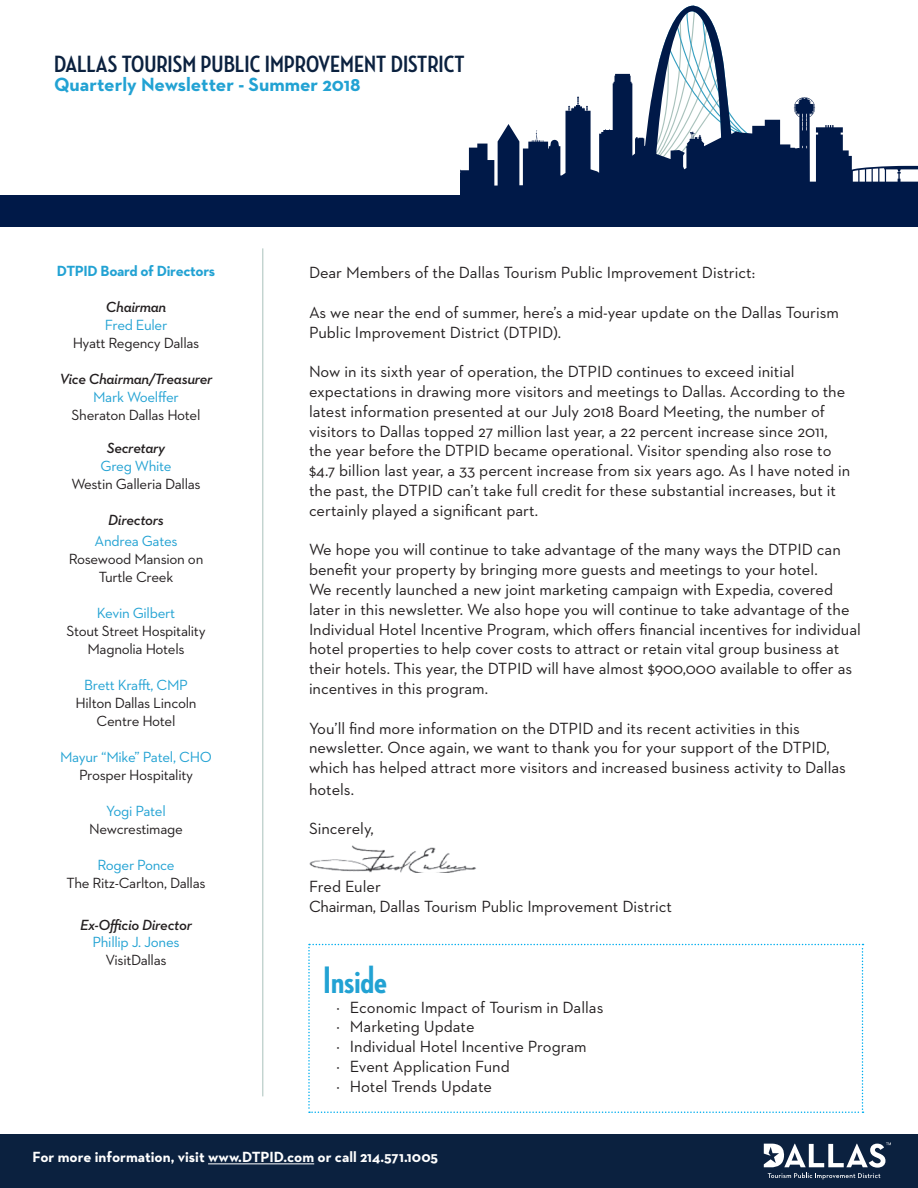
<style>
.page{position:relative;width:918px;height:1188px;background:#fff}
.page>*{position:absolute;margin:0;border:0;box-sizing:border-box;transform-origin:0 0}
.t1{font:700 39px "Neutraface Condensed";color:#22a2d3}
.t2{font:700 24px "Neutraface Condensed";color:#0b213f}
.t3{font:700 19.5px "Neutraface 2 Text";color:#22a2d3}
.t4{font:16.5px/19.8px "Neutraface 2 Text";color:#231f20}
.t5{font:15px/18px "Neutraface 2 Text";letter-spacing:-.02em;color:#231f20;text-align:center}
.t6{font:15px "Neutraface 2 Text";letter-spacing:-.02em;color:#22a2d3}
.t7{font:italic 600 15px "Neutraface 2 Text";letter-spacing:-.02em;color:#231f20}
.t8{font:700 15px "Neutraface 2 Text";color:#fff}
.t9{font:700 15px "Neutraface 2 Text";letter-spacing:-.02em;color:#22a2d3}
</style>
<div class="page">
<div style="left:0;top:1134px;width:918px;height:54px;background:#0b213f"></div>
<hr style="left:208px;top:1164px;width:106px;height:1px;background:#fff">
<svg style="left:764px;top:1142px;width:127px;height:38px"></svg>
<hr style="left:262px;top:248px;width:1px;height:848px;background:#a9c2bc">
<svg style="left:460px;top:5px;width:458px;height:190px"></svg>
<div style="left:0;top:195px;width:918px;height:32px;background:#001948"></div>
<svg style="left:308px;top:944px;width:555px;height:169px"></svg>
<img style="left:309px;top:845px;width:167px;height:28px">
<h2 class="t2" style="left:54px;top:50px;width:412px">DALLAS TOURISM PUBLIC IMPROVEMENT DISTRICT</h2>
<p class="t3" style="left:54px;top:72px;width:308px">Quarterly Newsletter - Summer 2018</p>
<p class="t9" style="left:57px;top:262px;width:160px">DTPID Board of Directors</p>
<p class="t7" style="left:106px;top:298px;width:62px">Chairman</p>
<p class="t6" style="left:105px;top:316px;width:64px">Fred Euler</p>
<p class="t5" style="left:73px;top:334px;width:128px">Hyatt Regency Dallas</p>
<p class="t7" style="left:60px;top:370px;width:155px">Vice Chairman/Treasurer</p>
<p class="t6" style="left:93px;top:388px;width:87px">Mark Woelffer</p>
<p class="t5" style="left:72px;top:406px;width:130px">Sheraton Dallas Hotel</p>
<p class="t7" style="left:107px;top:439px;width:60px">Secretary</p>
<p class="t6" style="left:101px;top:457px;width:72px">Greg White</p>
<p class="t5" style="left:71px;top:475px;width:131px">Westin Galleria Dallas</p>
<p class="t7" style="left:108px;top:511px;width:57px">Directors</p>
<p class="t6" style="left:95px;top:532px;width:85px">Andrea Gates</p>
<p class="t5" style="left:69px;top:550px;width:136px">Rosewood Mansion on<br>Turtle Creek</p>
<p class="t6" style="left:97px;top:604px;width:80px">Kevin Gilbert</p>
<p class="t5" style="left:66px;top:622px;width:141px">Stout Street Hospitality<br>Magnolia Hotels</p>
<p class="t6" style="left:84px;top:676px;width:105px">Brett Krafft, CMP</p>
<p class="t5" style="left:76px;top:694px;width:123px">Hilton Dallas Lincoln<br>Centre Hotel</p>
<p class="t6" style="left:60px;top:748px;width:153px">Mayur “Mike” Patel, CHO</p>
<p class="t5" style="left:79px;top:766px;width:116px">Prosper Hospitality</p>
<p class="t6" style="left:106px;top:802px;width:61px">Yogi Patel</p>
<p class="t5" style="left:89px;top:820px;width:95px">Newcrestimage</p>
<p class="t6" style="left:97px;top:856px;width:79px">Roger Ponce</p>
<p class="t5" style="left:66px;top:874px;width:141px">The Ritz-Carlton, Dallas</p>
<p class="t7" style="left:80px;top:916px;width:113px">Ex-Officio Director</p>
<p class="t6" style="left:92px;top:932px;width:89px">Phillip J. Jones</p>
<p class="t5" style="left:105px;top:951px;width:63px">VisitDallas</p>
<p class="t4" style="left:309px;top:262px;width:448px">Dear Members of the Dallas Tourism Public Improvement District:</p>
<p class="t4" style="left:309px;top:302px;width:532px">As we near the end of summer, here’s a mid-year update on the Dallas Tourism<br>Public Improvement District (DTPID).</p>
<p class="t4" style="left:309px;top:361px;width:543px">Now in its sixth year of operation, the DTPID continues to exceed initial expectations in drawing more visitors and meetings to Dallas. According to the latest information presented at our July 2018 Board Meeting, the number of visitors to Dallas topped 27 million last year, a 22 percent increase since 2011, the year before the DTPID became operational. Visitor spending also rose to $4.7 billion last year, a 33 percent increase from six years ago. As I have noted in the past, the DTPID can’t take full credit for these substantial increases, but it certainly played a significant part.</p>
<p class="t4" style="left:309px;top:540px;width:553px">We hope you will continue to take advantage of the many ways the DTPID can benefit your property by bringing more guests and meetings to your hotel.<br>We recently launched a new joint marketing campaign with Expedia, covered later in this newsletter. We also hope you will continue to take advantage of the Individual Hotel Incentive Program, which offers financial incentives for individual hotel properties to help cover costs to attract or retain vital group business at their hotels. This year, the DTPID will have almost $900,000 available to offer as incentives in this program.</p>
<p class="t4" style="left:309px;top:718px;width:538px">You’ll find more information on the DTPID and its recent activities in this newsletter. Once again, we want to thank you for your support of the DTPID, which has helped attract more visitors and increased business activity to Dallas</p>
<p class="t4" style="left:309px;top:779px;width:47px">hotels.</p>
<p class="t4" style="left:309px;top:819px;width:66px">Sincerely,</p>
<p class="t4" style="left:309px;top:876px;width:365px">Fred Euler<br>Chairman, Dallas Tourism Public Improvement District</p>
<h1 class="t1" style="left:323px;top:958px;width:66px">Inside</h1>
<p class="t4" style="left:336px;top:997px;width:269px">· Economic Impact of Tourism in Dallas · Marketing Update<br>· Individual Hotel Incentive Program<br>· Event Application Fund<br>· Hotel Trends Update</p>
<p class="t8" style="left:32px;top:1147px;width:407px">For more information, visit www.DTPID.com or call 214.571.1005</p>
</div>
